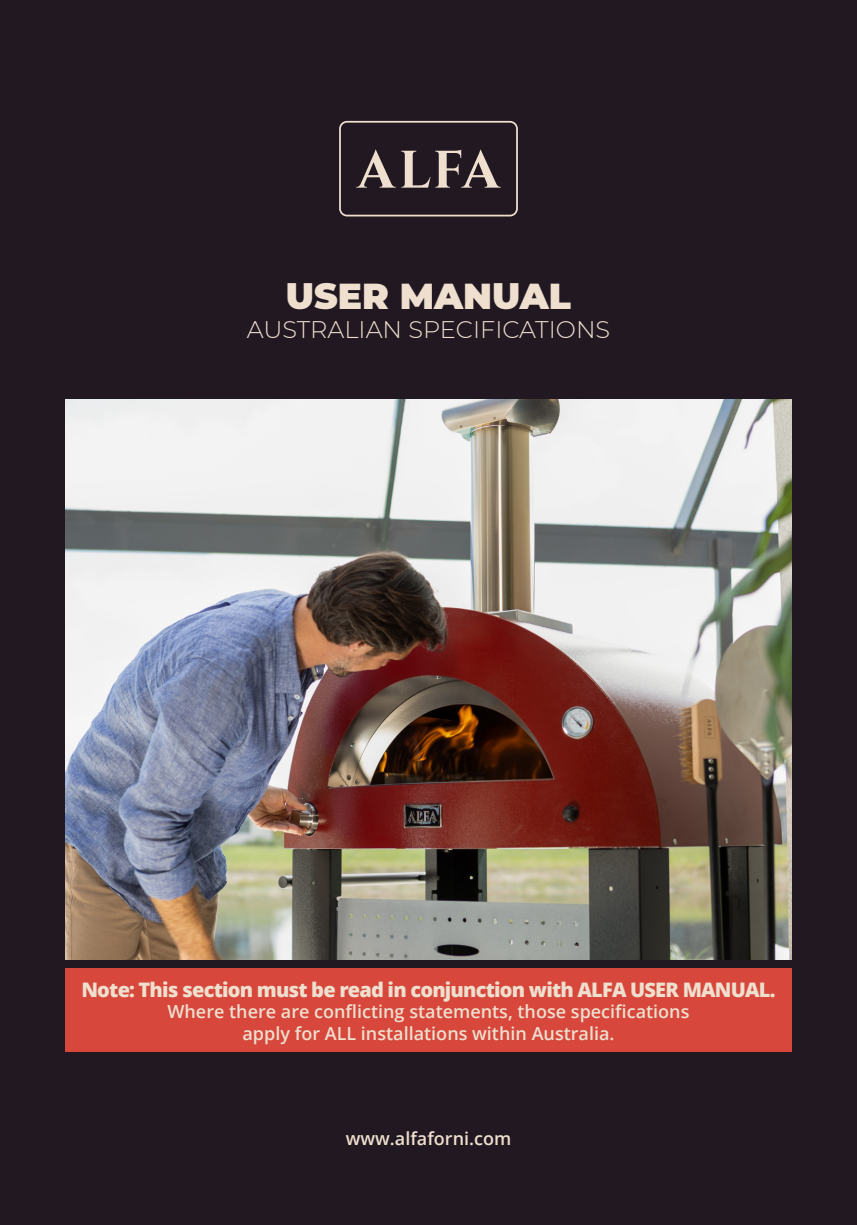
<style>
.page{position:relative;width:857px;height:1225px;background:#fff}
.page>*{position:absolute;margin:0;border:0;box-sizing:border-box;transform-origin:0 0}
.t1{font:900 36px "Montserrat";color:#eedfcf}
.t2{font:300 24px "Montserrat";color:#eedfcf}
.t3{font:800 20px "Open Sans";letter-spacing:-.04em;color:#eedfcf}
.t4{font:600 18px/21.6px "Open Sans";color:#eedfcf;text-align:center}
</style>
<div class="page">
<div style="left:0;top:0;width:856px;height:1225px;background:#221821"></div>
<svg style="left:339px;top:121px;width:178px;height:95px"></svg>
<img style="left:65px;top:399px;width:726px;height:561px">
<div style="left:65px;top:969px;width:726px;height:83px;background:#d7473b"></div>
<h1 class="t1" style="left:286px;top:269px;width:286px">USER MANUAL</h1>
<h2 class="t2" style="left:246px;top:313px;width:365px">AUSTRALIAN SPECIFICATIONS</h2>
<p class="t3" style="left:81px;top:974px;width:695px">Note: This section must be read in conjunction with ALFA USER MANUAL.</p>
<p class="t4" style="left:167px;top:1000px;width:523px">Where there are conflicting statements, those specifications apply for ALL installations within Australia.</p>
<p class="t4" style="left:345px;top:1127px;width:167px">www.alfaforni.com</p>
</div>
